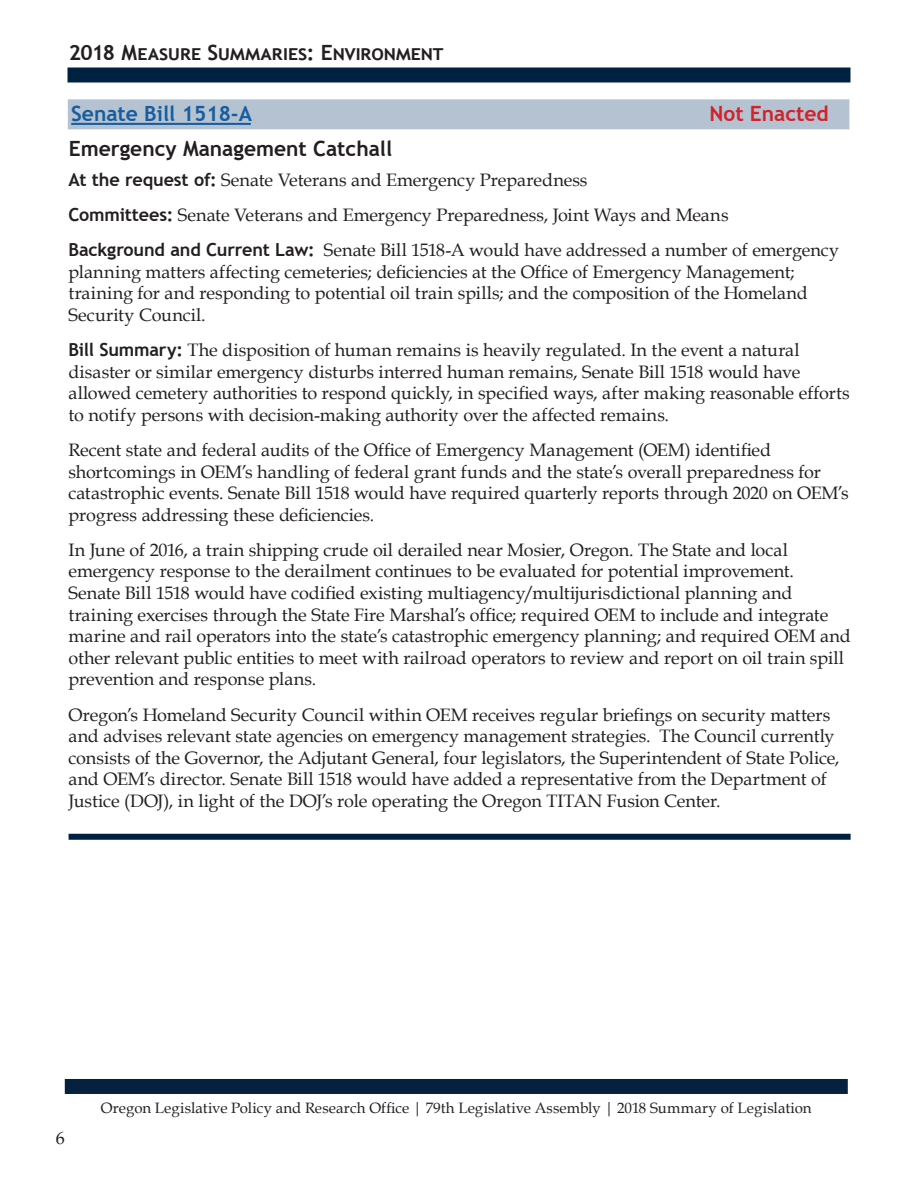
<style>
.page{position:relative;width:918px;height:1188px;background:#fff}
.page>*{position:absolute;margin:0;border:0;box-sizing:border-box;transform-origin:0 0}
.Committee_Name{font:700 21px "Trebuchet MS";color:#231f20}
.Bill_Title{font:700 21px "Trebuchet MS";color:#231f20}
.Bill_Title-2{font:700 21px "Trebuchet MS";color:#175d9e}
.Bill_Title-3{font:700 21px "Trebuchet MS";color:#d1232a}
.t1{font:18px/21.6px "Book Antiqua";letter-spacing:-.005em;color:#231f20}
.t2{font:15px "Book Antiqua";letter-spacing:.005em;color:#231f20}
.s1{font-family:"Trebuchet MS";font-weight:700}
</style>
<div class="page">
<div style="left:68px;top:68px;width:782px;height:14px;background:#002141"></div>
<div style="left:65px;top:1079px;width:783px;height:15px;background:#06213f"></div>
<div style="left:68px;top:99px;width:781px;height:30px;background:#b5c2d2"></div>
<hr style="left:71px;top:123px;width:180px;height:2px;background:#175d9e">
<div style="left:69px;top:834px;width:782px;height:6px;background:#002141"></div>
<p class="Committee_Name" style="left:69px;top:39px;width:374px">2018 Measure Summaries: Environment</p>
<p class="Bill_Title-2" style="left:71px;top:101px;width:182px">Senate Bill 1518-A</p>
<p class="Bill_Title-3" style="left:709px;top:101px;width:121px">Not Enacted</p>
<p class="Bill_Title" style="left:69px;top:135px;width:325px">Emergency Management Catchall</p>
<p class="t1" style="left:68px;top:169px;width:521px"><span class="s1">At the request of:</span> Senate Veterans and Emergency Preparedness</p>
<p class="t1" style="left:68px;top:204px;width:662px"><span class="s1">Committees:</span> Senate Veterans and Emergency Preparedness, Joint Ways and Means</p>
<p class="t1" style="left:68px;top:239px;width:772px"><span class="s1">Background and Current Law:</span> Senate Bill 1518-A would have addressed a number of emergency planning matters affecting cemeteries; deficiencies at the Office of Emergency Management; training for and responding to potential oil train spills; and the composition of the Homeland Security Council.</p>
<p class="t1" style="left:68px;top:339px;width:783px"><span class="s1">Bill Summary:</span> The disposition of human remains is heavily regulated. In the event a natural disaster or similar emergency disturbs interred human remains, Senate Bill 1518 would have allowed cemetery authorities to respond quickly, in specified ways, after making reasonable efforts to notify persons with decision-making authority over the affected remains.</p>
<p class="t1" style="left:68px;top:439px;width:782px">Recent state and federal audits of the Office of Emergency Management (OEM) identified shortcomings in OEM’s handling of federal grant funds and the state’s overall preparedness for catastrophic events. Senate Bill 1518 would have required quarterly reports through 2020 on OEM’s progress addressing these deficiencies.</p>
<p class="t1" style="left:68px;top:539px;width:784px">In June of 2016, a train shipping crude oil derailed near Mosier, Oregon. The State and local emergency response to the derailment continues to be evaluated for potential improvement.<br>Senate Bill 1518 would have codified existing multiagency/multijurisdictional planning and training exercises through the State Fire Marshal’s office; required OEM to include and integrate marine and rail operators into the state’s catastrophic emergency planning; and required OEM and other relevant public entities to meet with railroad operators to review and report on oil train spill prevention and response plans.</p>
<p class="t1" style="left:68px;top:703px;width:773px">Oregon’s Homeland Security Council within OEM receives regular briefings on security matters and advises relevant state agencies on emergency management strategies. The Council currently consists of the Governor, the Adjutant General, four legislators, the Superintendent of State Police, and OEM’s director. Senate Bill 1518 would have added a representative from the Department of Justice (DOJ), in light of the DOJ’s role operating the Oregon TITAN Fusion Center.</p>
<p class="t1" style="left:56px;top:1127px;width:10px">6</p>
<p class="t2" style="left:101px;top:1097px;width:712px">Oregon Legislative Policy and Research Office | 79th Legislative Assembly | 2018 Summary of Legislation</p>
</div>
